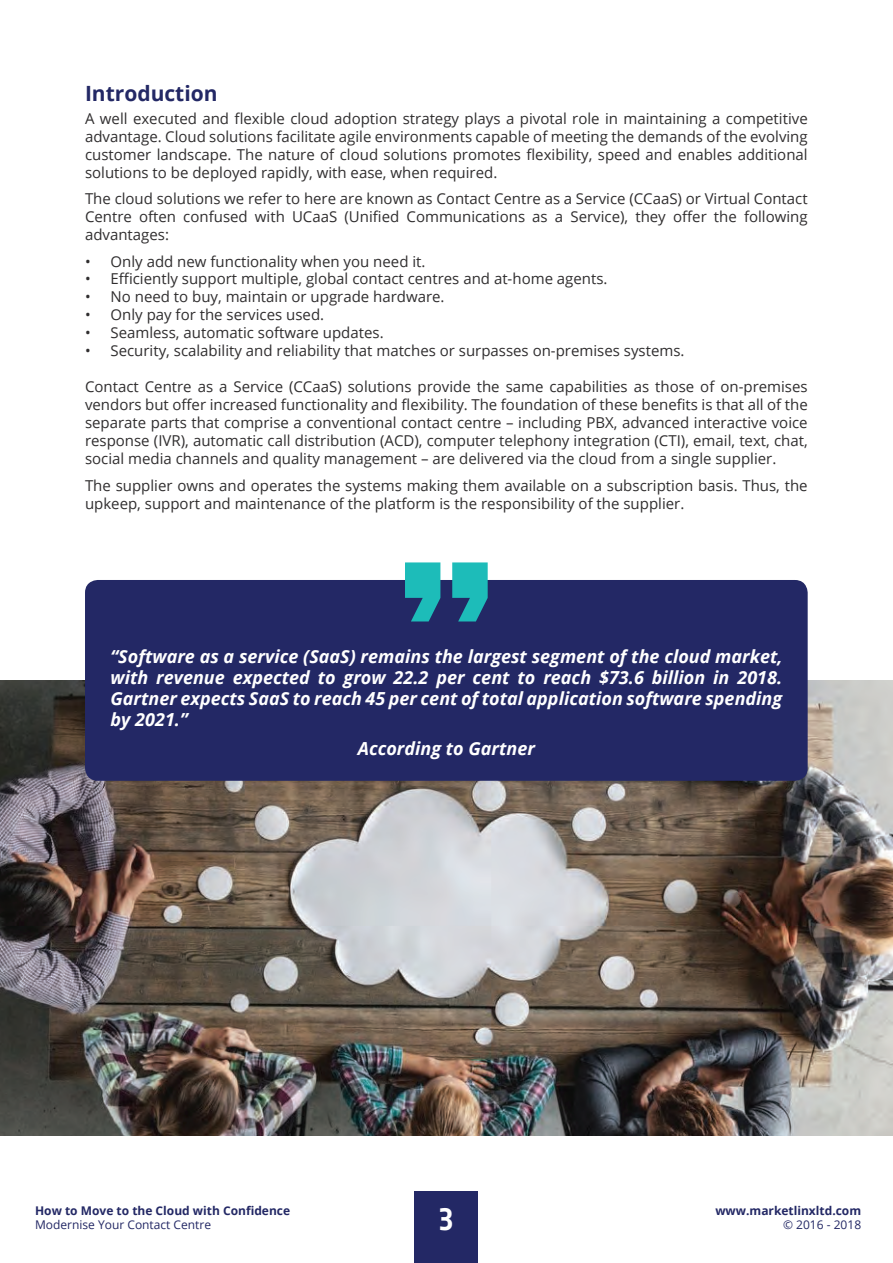
<style>
.page{position:relative;width:893px;height:1263px;background:#fff}
.page>*{position:absolute;margin:0;border:0;box-sizing:border-box;transform-origin:0 0}
.t1{font:700 36px "Ropa Sans Pro";color:#fff}
.t2{font:700 21px "Open Sans";color:#232865}
.t3{font:italic 700 18px/21px "Open Sans";color:#fff;text-align:justify}
.t4{font:15px/18px "Open Sans";color:#302e2f;text-align:justify}
.t5{font:700 12px "Open Sans";color:#232865}
.t6{font:12px "Open Sans";color:#232865}
</style>
<div class="page">
<div style="left:414px;top:1191px;width:64px;height:72px;background:#232865"></div>
<img style="left:0;top:681px;width:893px;height:454px">
<div style="left:85px;top:580px;width:723px;height:201px;background:#232865;border-radius:13px"></div>
<svg style="left:405px;top:562px;width:83px;height:59px"></svg>
<h2 class="t2" style="left:85px;top:79px;width:134px">Introduction</h2>
<p class="t4" style="left:85px;top:109px;width:724px">A well executed and flexible cloud adoption strategy plays a pivotal role in maintaining a competitive advantage. Cloud solutions facilitate agile environments capable of meeting the demands of the evolving customer landscape. The nature of cloud solutions promotes flexibility, speed and enables additional solutions to be deployed rapidly, with ease, when required.</p>
<p class="t4" style="left:85px;top:189px;width:724px">The cloud solutions we refer to here are known as Contact Centre as a Service (CCaaS) or Virtual Contact Centre often confused with UCaaS (Unified Communications as a Service), they offer the following advantages:</p>
<p class="t4" style="left:85px;top:252px;width:342px">• Only add new functionality when you need it.</p>
<p class="t4" style="left:85px;top:270px;width:524px">• Efficiently support multiple, global contact centres and at-home agents.</p>
<p class="t4" style="left:85px;top:288px;width:361px">• No need to buy, maintain or upgrade hardware.</p>
<p class="t4" style="left:85px;top:306px;width:241px">• Only pay for the services used.</p>
<p class="t4" style="left:85px;top:324px;width:300px">• Seamless, automatic software updates.</p>
<p class="t4" style="left:85px;top:342px;width:601px">• Security, scalability and reliability that matches or surpasses on-premises systems.</p>
<p class="t4" style="left:85px;top:378px;width:724px">Contact Centre as a Service (CCaaS) solutions provide the same capabilities as those of on-premises vendors but offer increased functionality and flexibility. The foundation of these benefits is that all of the separate parts that comprise a conventional contact centre – including PBX, advanced interactive voice response (IVR), automatic call distribution (ACD), computer telephony integration (CTI), email, text, chat, social media channels and quality management – are delivered via the cloud from a single supplier.</p>
<p class="t4" style="left:85px;top:476px;width:724px">The supplier owns and operates the systems making them available on a subscription basis. Thus, the upkeep, support and maintenance of the platform is the responsibility of the supplier.</p>
<p class="t3" style="left:111px;top:645px;width:673px">“Software as a service (SaaS) remains the largest segment of the cloud market, with revenue expected to grow 22.2 per cent to reach $73.6 billion in 2018.<br>Gartner expects SaaS to reach 45 per cent of total application software spending by 2021.”</p>
<p class="t3" style="left:358px;top:738px;width:179px">According to Gartner</p>
<p class="t5" style="left:35px;top:1203px;width:257px">How to Move to the Cloud with Confidence</p>
<p class="t6" style="left:35px;top:1216px;width:178px">Modernise Your Contact Centre</p>
<h1 class="t1" style="left:439px;top:1196px;width:15px">3</h1>
<p class="t5" style="left:715px;top:1203px;width:147px">www.marketlinxltd.com</p>
<p class="t6" style="left:783px;top:1216px;width:80px">© 2016 - 2018</p>
</div>
